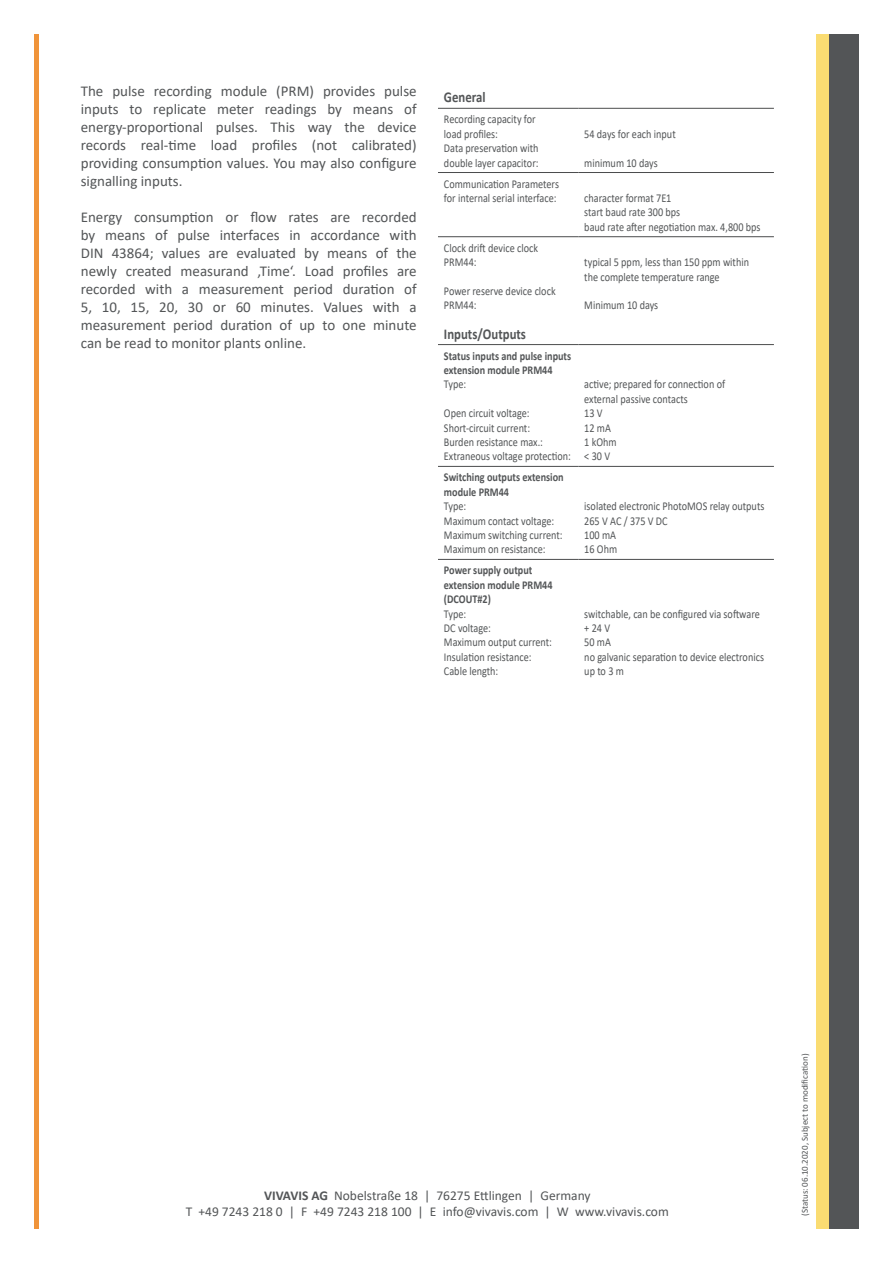
<style>
.page{position:relative;width:893px;height:1263px;background:#fff}
.page>*{position:absolute;margin:0;border:0;box-sizing:border-box;transform-origin:0 0}
.t1{font:15px/18px "Calibri";color:#535557;text-align:justify}
.t2{font:700 15px "Calibri";color:#535557;scale:.85 1}
.t3{font:13.5px/16.2px "Calibri";color:#535557;text-align:center}
.t4{font:12px/14.4px "Calibri";color:#535557;scale:.85 1}
.t5{font:700 12px/14.4px "Calibri";color:#535557;scale:.85 1}
.t6{font:9px "Calibri";color:#535557}
.s1{font-weight:700}
</style>
<div class="page">
<hr style="left:34px;top:34px;width:4px;height:1195px;background:#f0943a">
<div style="left:816px;top:34px;width:13px;height:1195px;background:#fadc72"></div>
<div style="left:829px;top:34px;width:30px;height:1195px;background:#535557"></div>
<hr style="left:438px;top:108px;width:140px;height:1px;background:#4b4c4d">
<hr style="left:578px;top:108px;width:196px;height:1px;background:#4b4c4d">
<hr style="left:438px;top:172px;width:140px;height:1px;background:#4b4c4d">
<hr style="left:578px;top:172px;width:196px;height:1px;background:#4b4c4d">
<hr style="left:438px;top:236px;width:140px;height:1px;background:#4b4c4d">
<hr style="left:578px;top:236px;width:196px;height:1px;background:#4b4c4d">
<hr style="left:438px;top:344px;width:140px;height:1px;background:#4b4c4d">
<hr style="left:578px;top:344px;width:196px;height:1px;background:#4b4c4d">
<hr style="left:438px;top:466px;width:140px;height:1px;background:#4b4c4d">
<hr style="left:578px;top:466px;width:196px;height:1px;background:#4b4c4d">
<hr style="left:438px;top:559px;width:140px;height:1px;background:#4b4c4d">
<hr style="left:578px;top:559px;width:196px;height:1px;background:#4b4c4d">
<p class="t1" style="left:81px;top:82px;width:337px">The pulse recording module (PRM) provides pulse inputs to replicate meter readings by means of energy-proportional pulses. This way the device records real-time load profiles (not calibrated) providing consumption values. You may also configure signalling inputs.</p>
<p class="t1" style="left:81px;top:208px;width:337px">Energy consumption or flow rates are recorded by means of pulse interfaces in accordance with DIN 43864; values are evaluated by means of the newly created measurand ‚Time‘. Load profiles are recorded with a measurement period duration of 5, 10, 15, 20, 30 or 60 minutes. Values with a measurement period duration of up to one minute can be read to monitor plants online.</p>
<p class="t2" style="left:444px;top:87px;width:50px">General</p>
<p class="t4" style="left:444px;top:112px;width:113px">Recording capacity for load profiles:<br>Data preservation with double layer capacitor:</p>
<p class="t4" style="left:444px;top:176px;width:137px">Communication Parameters for internal serial interface:</p>
<p class="t4" style="left:444px;top:240px;width:112px">Clock drift device clock<br>PRM44:</p>
<p class="t4" style="left:444px;top:283px;width:133px">Power reserve device clock<br>PRM44:</p>
<p class="t2" style="left:444px;top:323px;width:98px">Inputs/Outputs</p>
<p class="t5" style="left:444px;top:348px;width:151px">Status inputs and pulse inputs extension module PRM44</p>
<p class="t4" style="left:444px;top:377px;width:28px">Type:</p>
<p class="t4" style="left:444px;top:406px;width:151px">Open circuit voltage:<br>Short-circuit current:<br>Burden resistance max.:<br>Extraneous voltage protection:</p>
<p class="t4" style="left:584px;top:126px;width:109px">54 days for each input</p>
<p class="t4" style="left:584px;top:155px;width:88px">minimum 10 days</p>
<p class="t4" style="left:584px;top:190px;width:209px">character format 7E1<br>start baud rate 300 bps<br>baud rate after negotiation max. 4,800 bps</p>
<p class="t4" style="left:584px;top:255px;width:195px">typical 5 ppm, less than 150 ppm within the complete temperature range</p>
<p class="t4" style="left:584px;top:298px;width:88px">Minimum 10 days</p>
<p class="t4" style="left:584px;top:377px;width:167px">active; prepared for connection of external passive contacts<br>13 V<br>12 mA<br>1 kOhm<br>&lt; 30 V</p>
<p class="t5" style="left:444px;top:470px;width:142px">Switching outputs extension module PRM44</p>
<p class="t4" style="left:444px;top:499px;width:141px">Type:<br>Maximum contact voltage:<br>Maximum switching current:<br>Maximum on resistance:</p>
<p class="t4" style="left:584px;top:499px;width:213px">isolated electronic PhotoMOS relay outputs<br>265 V AC / 375 V DC<br>100 mA<br>16 Ohm</p>
<p class="t5" style="left:444px;top:563px;width:129px">Power supply output extension module PRM44 (DCOUT#2)</p>
<p class="t4" style="left:444px;top:606px;width:129px">Type:<br>DC voltage:<br>Maximum output current:<br>Insulation resistance:<br>Cable length:</p>
<p class="t4" style="left:584px;top:606px;width:213px">switchable, can be configured via software + 24 V<br>50 mA<br>no galvanic separation to device electronics up to 3 m</p>
<p class="t3" style="left:186px;top:1187px;width:485px"><span class="s1">VIVAVIS AG</span> Nobelstraße 18 | 76275 Ettlingen | Germany<br>T +49 7243 218 0 | F +49 7243 218 100 | E info@vivavis.com | W www.vivavis.com</p>
<p class="t6" style="left:799px;top:1216px;width:164px;rotate:-90deg">(Status: 06.10.2020, Subject to modification)</p>
</div>
